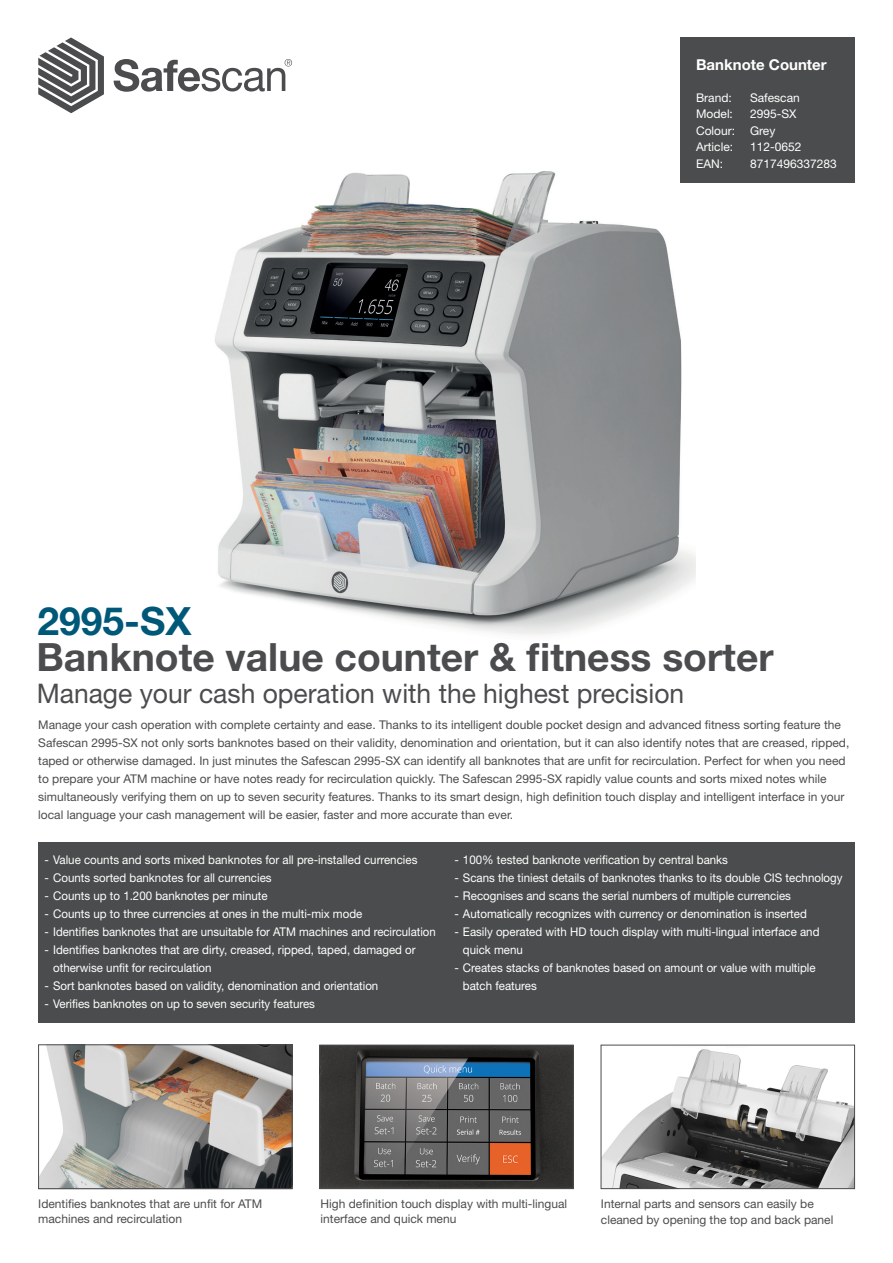
<style>
.page{position:relative;width:893px;height:1263px;background:#fff}
.page>*{position:absolute;margin:0;border:0;box-sizing:border-box;transform-origin:0 0}
.t1{font:700 39px "Helvetica Neue LT Std";color:#4b4c4d}
.t2{font:700 39px "Helvetica Neue LT Std";color:#005879}
.t3{font:27px "Helvetica Neue LT Std";color:#4b4c4d}
.t4{font:700 15px "Helvetica Neue LT Std";color:#fff}
.Platte_tekst{font:12px/18px "Helvetica Neue LT Std";color:#4b4c4d}
.t5{font:12px/18px "Helvetica Neue LT Std";color:#fff;scale:.96 1}
.t6{font:12px "Helvetica Neue LT Std";color:#fff}
.t7{font:12px "Helvetica Neue LT Std";color:#fff;scale:.95 1}
</style>
<div class="page">
<div style="left:680px;top:37px;width:175px;height:146px;background:#4b4c4d"></div>
<svg style="left:38px;top:37px;width:66px;height:76px"></svg>
<svg style="left:114px;top:59px;width:178px;height:33px"></svg>
<div style="left:38px;top:852px;width:817px;height:171px;background:#4b4c4d"></div>
<img style="left:603px;top:1049px;width:250px;height:138px">
<div style="left:601px;top:1045px;width:254px;height:144px;border:1px solid #4b4c4d"></div>
<img style="left:215px;top:171px;width:480px;height:464px">
<img style="left:322px;top:1047px;width:249px;height:140px">
<div style="left:320px;top:1045px;width:253px;height:144px;border:1px solid #4b4c4d"></div>
<div style="left:38px;top:842px;width:817px;height:171px;background:#4b4c4d"></div>
<img style="left:40px;top:1047px;width:250px;height:140px">
<div style="left:38px;top:1045px;width:254px;height:144px;border:1px solid #4b4c4d"></div>
<p class="t2" style="left:38px;top:597px;width:155px">2995-SX</p>
<p class="t4" style="left:696px;top:56px;width:132px">Banknote Counter</p>
<p class="t6" style="left:696px;top:90px;width:37px">Brand:</p>
<p class="t6" style="left:750px;top:90px;width:51px">Safescan</p>
<p class="t6" style="left:696px;top:107px;width:38px">Model:</p>
<p class="t6" style="left:750px;top:107px;width:48px">2995-SX</p>
<p class="t6" style="left:696px;top:123px;width:81px">Colour: Grey</p>
<p class="t6" style="left:696px;top:140px;width:39px">Article:</p>
<p class="t6" style="left:750px;top:140px;width:53px">112-0652</p>
<p class="t6" style="left:696px;top:156px;width:29px">EAN:</p>
<p class="t6" style="left:750px;top:156px;width:88px">8717496337283</p>
<p class="t1" style="left:36px;top:633px;width:739px">Banknote value counter &amp; fitness sorter</p>
<p class="t3" style="left:37px;top:677px;width:649px">Manage your cash operation with the highest precision</p>
<p class="Platte_tekst" style="left:38px;top:716px;width:813px">Manage your cash operation with complete certainty and ease. Thanks to its intelligent double pocket design and advanced fitness sorting feature the Safescan 2995-SX not only sorts banknotes based on their validity, denomination and orientation, but it can also identify notes that are creased, ripped, taped or otherwise damaged. In just minutes the Safescan 2995-SX can identify all banknotes that are unfit for recirculation. Perfect for when you need to prepare your ATM machine or have notes ready for recirculation quickly. The Safescan 2995-SX rapidly value counts and sorts mixed notes while simultaneously verifying them on up to seven security features. Thanks to its smart design, high definition touch display and intelligent interface in your local language your cash management will be easier, faster and more accurate than ever.</p>
<p class="t5" style="left:45px;top:851px;width:390px">- Value counts and sorts mixed banknotes for all pre-installed currencies</p>
<p class="t5" style="left:45px;top:869px;width:238px">- Counts sorted banknotes for all currencies</p>
<p class="t5" style="left:45px;top:887px;width:234px">- Counts up to 1.200 banknotes per minute</p>
<p class="t5" style="left:45px;top:905px;width:332px">- Counts up to three currencies at ones in the multi-mix mode</p>
<p class="t7" style="left:45px;top:925px;width:413px">- Identifies banknotes that are unsuitable for ATM machines and recirculation</p>
<p class="t5" style="left:53px;top:941px;width:379px;text-indent:-9px">- Identifies banknotes that are dirty, creased, ripped, taped, damaged or otherwise unfit for recirculation</p>
<p class="t5" style="left:45px;top:977px;width:349px">- Sort banknotes based on validity, denomination and orientation</p>
<p class="t5" style="left:45px;top:995px;width:283px">- Verifies banknotes on up to seven security features</p>
<p class="t5" style="left:454px;top:851px;width:286px">- 100% tested banknote verification by central banks</p>
<p class="t5" style="left:454px;top:869px;width:406px">- Scans the tiniest details of banknotes thanks to its double CIS technology</p>
<p class="t5" style="left:454px;top:887px;width:352px">- Recognises and scans the serial numbers of multiple currencies</p>
<p class="t5" style="left:454px;top:905px;width:369px">- Automatically recognizes with currency or denomination is inserted</p>
<p class="t5" style="left:463px;top:923px;width:373px;text-indent:-9px">- Easily operated with HD touch display with multi-lingual interface and quick menu</p>
<p class="t5" style="left:463px;top:959px;width:369px;text-indent:-9px">- Creates stacks of banknotes based on amount or value with multiple batch features</p>
<p class="Platte_tekst" style="left:38px;top:1196px;width:225px;line-height:15px">Identifies banknotes that are unfit for ATM machines and recirculation</p>
<p class="Platte_tekst" style="left:321px;top:1196px;width:248px;line-height:15px">High definition touch display with multi-lingual interface and quick menu</p>
<p class="Platte_tekst" style="left:601px;top:1195px;width:234px;line-height:16.5px">Internal parts and sensors can easily be cleaned by opening the top and back panel</p>
</div>
